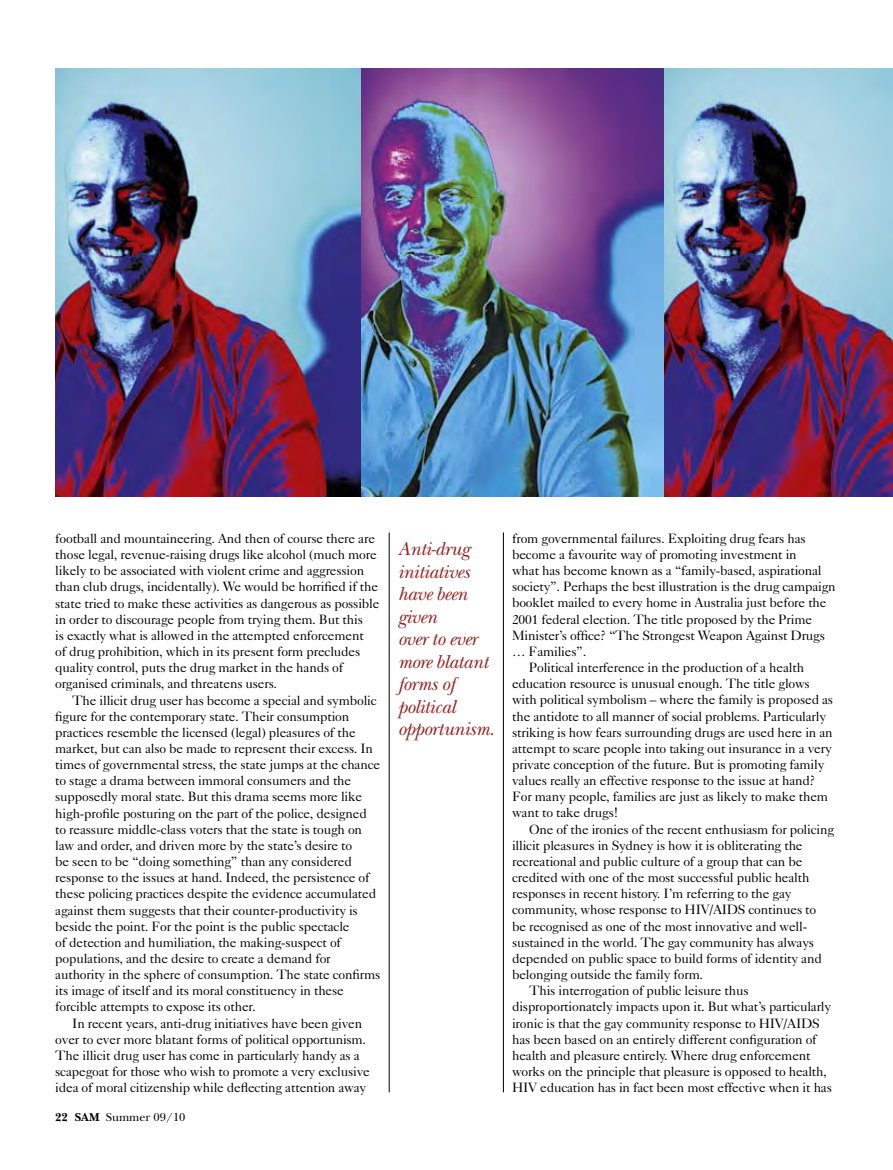
<style>
.page{position:relative;width:893px;height:1170px;background:#fff}
.page>*{position:absolute;margin:0;border:0;box-sizing:border-box;transform-origin:0 0}
.t1{font:italic 19.5px/22.5px "New Baskerville";letter-spacing:-.02em;color:#942422}
.t2{font:13.5px/16.2px "Caslon Five Forty";letter-spacing:-.015em;color:#000}
.t3{font:12px "New Baskerville";color:#000}
.s1{font-weight:700}
</style>
<div class="page">
<hr style="left:389px;top:532px;width:1px;height:560px;background:#000">
<hr style="left:503px;top:532px;width:1px;height:560px;background:#000">
<img style="left:56px;top:68px;width:837px;height:428px">
<p class="t2" style="left:55px;top:530px;width:326px">football and mountaineering. And then of course there are those legal, revenue-raising drugs like alcohol (much more likely to be associated with violent crime and aggression than club drugs, incidentally). We would be horrified if the state tried to make these activities as dangerous as possible in order to discourage people from trying them. But this<br>is exactly what is allowed in the attempted enforcement<br>of drug prohibition, which in its present form precludes quality control, puts the drug market in the hands of organised criminals, and threatens users.</p>
<p class="t2" style="left:55px;top:691px;width:327px;text-indent:17px">The illicit drug user has become a special and symbolic figure for the contemporary state. Their consumption practices resemble the licensed (legal) pleasures of the market, but can also be made to represent their excess. In times of governmental stress, the state jumps at the chance to stage a drama between immoral consumers and the supposedly moral state. But this drama seems more like high-profile posturing on the part of the police, designed to reassure middle-class voters that the state is tough on law and order, and driven more by the state’s desire to<br>be seen to be “doing something” than any considered response to the issues at hand. Indeed, the persistence of these policing practices despite the evidence accumulated against them suggests that their counter-productivity is beside the point. For the point is the public spectacle<br>of detection and humiliation, the making-suspect of populations, and the desire to create a demand for authority in the sphere of consumption. The state confirms its image of itself and its moral constituency in these forcible attempts to expose its other.</p>
<p class="t2" style="left:55px;top:1014px;width:316px;text-indent:17px">In recent years, anti-drug initiatives have been given over to ever more blatant forms of political opportunism.<br>The illicit drug user has come in particularly handy as a scapegoat for those who wish to promote a very exclusive idea of moral citizenship while deflecting attention away</p>
<p class="t3" style="left:55px;top:1110px;width:132px"><span class="s1">22 SAM</span> Summer 09/10</p>
<h1 class="t1" style="left:398px;top:537px;width:98px">Anti-drug initiatives have been given<br>over to ever more blatant forms of political opportunism.</h1>
<p class="t2" style="left:512px;top:529px;width:295px">from governmental failures. Exploiting drug fears has</p>
<p class="t2" style="left:512px;top:546px;width:286px">become a favourite way of promoting investment in</p>
<p class="t2" style="left:512px;top:562px;width:311px">what has become known as a “family-based, aspirational</p>
<p class="t2" style="left:512px;top:578px;width:325px">society”. Perhaps the best illustration is the drug campaign</p>
<p class="t2" style="left:512px;top:594px;width:316px">booklet mailed to every home in Australia just before the</p>
<p class="t2" style="left:512px;top:610px;width:302px">2001 federal election. The title proposed by the Prime</p>
<p class="t2" style="left:512px;top:626px;width:314px">Minister’s office? “The Strongest Weapon Against Drugs</p>
<p class="t2" style="left:512px;top:643px;width:76px">… Families”.</p>
<p class="t2" style="left:529px;top:659px;width:277px">Political interference in the production of a health</p>
<p class="t2" style="left:512px;top:675px;width:299px">education resource is unusual enough. The title glows</p>
<p class="t2" style="left:512px;top:691px;width:323px">with political symbolism – where the family is proposed as</p>
<p class="t2" style="left:512px;top:707px;width:316px">the antidote to all manner of social problems. Particularly</p>
<p class="t2" style="left:512px;top:723px;width:322px">striking is how fears surrounding drugs are used here in an</p>
<p class="t2" style="left:512px;top:739px;width:321px">attempt to scare people into taking out insurance in a very</p>
<p class="t2" style="left:512px;top:756px;width:314px">private conception of the future. But is promoting family</p>
<p class="t2" style="left:512px;top:772px;width:305px">values really an effective response to the issue at hand?</p>
<p class="t2" style="left:512px;top:788px;width:318px">For many people, families are just as likely to make them</p>
<p class="t2" style="left:512px;top:804px;width:108px">want to take drugs!</p>
<p class="t2" style="left:529px;top:820px;width:307px">One of the ironies of the recent enthusiasm for policing</p>
<p class="t2" style="left:512px;top:836px;width:292px">illicit pleasures in Sydney is how it is obliterating the</p>
<p class="t2" style="left:512px;top:852px;width:292px">recreational and public culture of a group that can be</p>
<p class="t2" style="left:512px;top:869px;width:299px">credited with one of the most successful public health</p>
<p class="t2" style="left:512px;top:885px;width:281px">responses in recent history. I’m referring to the gay</p>
<p class="t2" style="left:512px;top:901px;width:306px">community, whose response to HIV/AIDS continues to</p>
<p class="t2" style="left:512px;top:917px;width:297px">be recognised as one of the most innovative and well-</p>
<p class="t2" style="left:512px;top:933px;width:304px">sustained in the world. The gay community has always</p>
<p class="t2" style="left:512px;top:949px;width:311px">depended on public space to build forms of identity and</p>
<p class="t2" style="left:512px;top:965px;width:192px">belonging outside the family form.</p>
<p class="t2" style="left:529px;top:982px;width:221px">This interrogation of public leisure thus</p>
<p class="t2" style="left:512px;top:998px;width:321px">disproportionately impacts upon it. But what’s particularly</p>
<p class="t2" style="left:512px;top:1014px;width:309px">ironic is that the gay community response to HIV/AIDS</p>
<p class="t2" style="left:512px;top:1030px;width:306px">has been based on an entirely different configuration of</p>
<p class="t2" style="left:512px;top:1046px;width:300px">health and pleasure entirely. Where drug enforcement</p>
<p class="t2" style="left:512px;top:1062px;width:316px">works on the principle that pleasure is opposed to health,</p>
<p class="t2" style="left:512px;top:1078px;width:321px">HIV education has in fact been most effective when it has</p>
</div>
